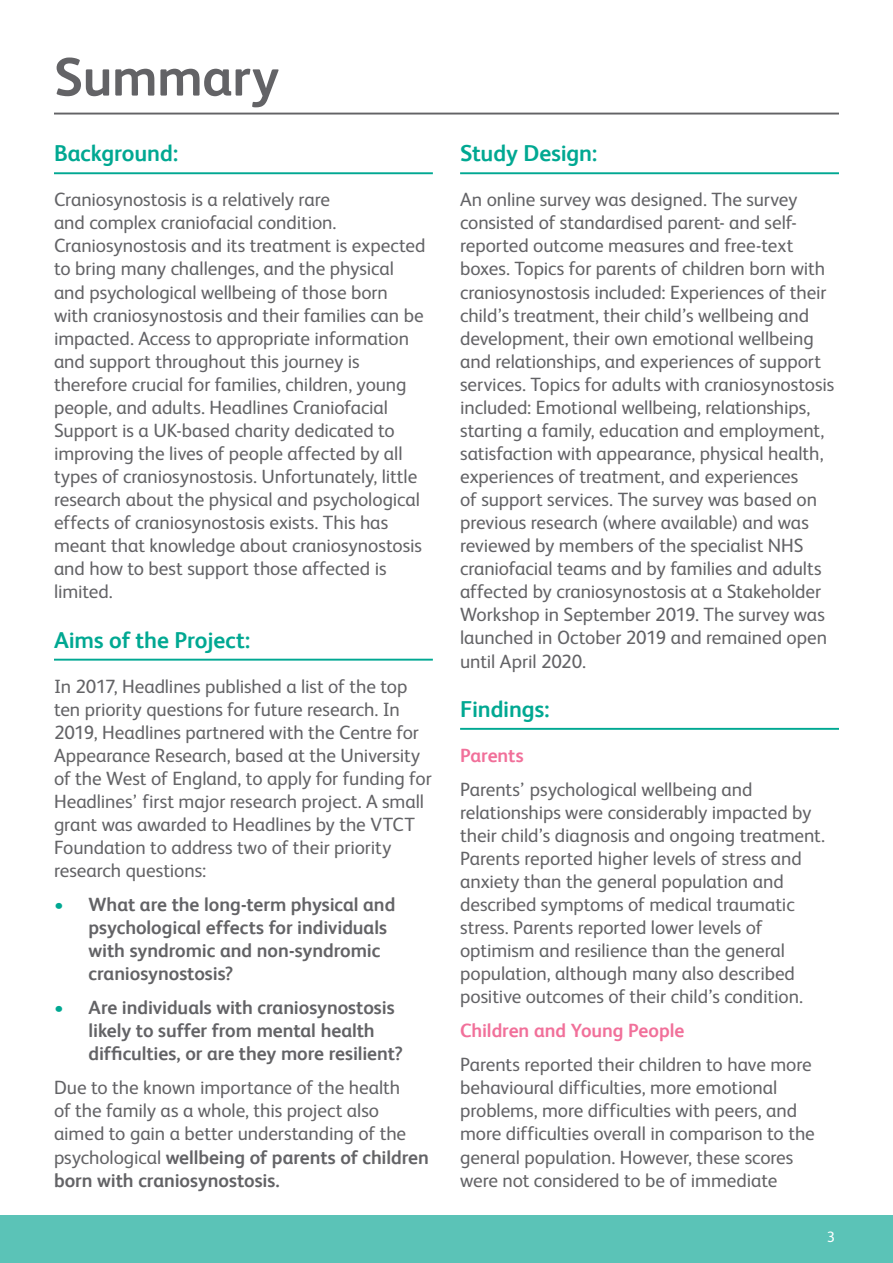
<style>
.page{position:relative;width:893px;height:1263px;background:#fff}
.page>*{position:absolute;margin:0;border:0;box-sizing:border-box;transform-origin:0 0}
.t1{font:700 54px "FS Albert";letter-spacing:-.01em;color:#636366}
.t2{font:700 23.1px "FS Albert";letter-spacing:-.005em;color:#00a892}
.t3{font:19.2px/23.1px "FS Albert";letter-spacing:-.005em;color:#636366}
.t4{font:700 19.2px/23.1px "FS Albert";letter-spacing:-.005em;color:#636366}
.t5{font:700 19.2px "FS Albert";letter-spacing:-.005em;color:#f1709a}
.t6{font:15px "FS Albert";color:#fff}
.s1{color:#00a892}
.s2{font-weight:700}
</style>
<div class="page">
<div style="left:0;top:1215px;width:893px;height:48px;background:#5bc3b7"></div>
<hr style="left:54px;top:113px;width:785px;height:2px;background:#636366">
<hr style="left:54px;top:172px;width:379px;height:2px;background:#00a892">
<hr style="left:54px;top:659px;width:379px;height:2px;background:#00a892">
<hr style="left:460px;top:172px;width:379px;height:2px;background:#00a892">
<hr style="left:460px;top:728px;width:379px;height:2px;background:#00a892">
<h1 class="t1" style="left:54px;top:46px;width:227px">Summary</h1>
<p class="t2" style="left:54px;top:140px;width:126px">Background:</p>
<p class="t3" style="left:54px;top:188px;width:373px">Craniosynostosis is a relatively rare<br>and complex craniofacial condition.<br>Craniosynostosis and its treatment is expected to bring many challenges, and the physical and psychological wellbeing of those born with craniosynostosis and their families can be impacted. Access to appropriate information and support throughout this journey is therefore crucial for families, children, young people, and adults. Headlines Craniofacial Support is a UK-based charity dedicated to improving the lives of people affected by all types of craniosynostosis. Unfortunately, little research about the physical and psychological effects of craniosynostosis exists. This has meant that knowledge about craniosynostosis and how to best support those affected is limited.</p>
<p class="t2" style="left:54px;top:626px;width:198px">Aims of the Project:</p>
<p class="t3" style="left:54px;top:674px;width:379px">In 2017, Headlines published a list of the top ten priority questions for future research. In 2019, Headlines partnered with the Centre for Appearance Research, based at the University of the West of England, to apply for funding for Headlines’ first major research project. A small grant was awarded to Headlines by the VTCT Foundation to address two of their priority research questions:</p>
<p class="t4" style="left:89px;top:893px;width:308px;text-indent:-35px"><span class="s1">•</span> What are the long-term physical and psychological effects for individuals with syndromic and non-syndromic craniosynostosis?</p>
<p class="t4" style="left:89px;top:996px;width:316px;text-indent:-35px"><span class="s1">•</span> Are individuals with craniosynostosis likely to suffer from mental health difficulties, or are they more resilient?</p>
<p class="t3" style="left:54px;top:1076px;width:376px">Due to the known importance of the health<br>of the family as a whole, this project also aimed to gain a better understanding of the psychological <span class="s2">wellbeing of parents of children born with craniosynostosis.</span></p>
<p class="t2" style="left:460px;top:140px;width:139px">Study Design:</p>
<p class="t3" style="left:460px;top:188px;width:376px">An online survey was designed. The survey consisted of standardised parent- and self&shy;reported outcome measures and free-text boxes. Topics for parents of children born with craniosynostosis included: Experiences of their child’s treatment, their child’s wellbeing and development, their own emotional wellbeing and relationships, and experiences of support services. Topics for adults with craniosynostosis included: Emotional wellbeing, relationships, starting a family, education and employment, satisfaction with appearance, physical health, experiences of treatment, and experiences<br>of support services. The survey was based on previous research (where available) and was reviewed by members of the specialist NHS craniofacial teams and by families and adults affected by craniosynostosis at a Stakeholder Workshop in September 2019. The survey was launched in October 2019 and remained open until April 2020.</p>
<p class="t2" style="left:460px;top:696px;width:91px">Findings:</p>
<p class="t5" style="left:460px;top:744px;width:65px">Parents</p>
<p class="t3" style="left:460px;top:777px;width:366px">Parents’ psychological wellbeing and relationships were considerably impacted by their child’s diagnosis and ongoing treatment.<br>Parents reported higher levels of stress and anxiety than the general population and described symptoms of medical traumatic stress. Parents reported lower levels of optimism and resilience than the general population, although many also described positive outcomes of their child’s condition.</p>
<p class="t5" style="left:460px;top:1020px;width:226px">Children and Young People</p>
<p class="t3" style="left:460px;top:1053px;width:356px">Parents reported their children to have more behavioural difficulties, more emotional problems, more difficulties with peers, and more difficulties overall in comparison to the general population. However, these scores were not considered to be of immediate</p>
<p class="t6" style="left:827px;top:1228px;width:10px">3</p>
</div>
